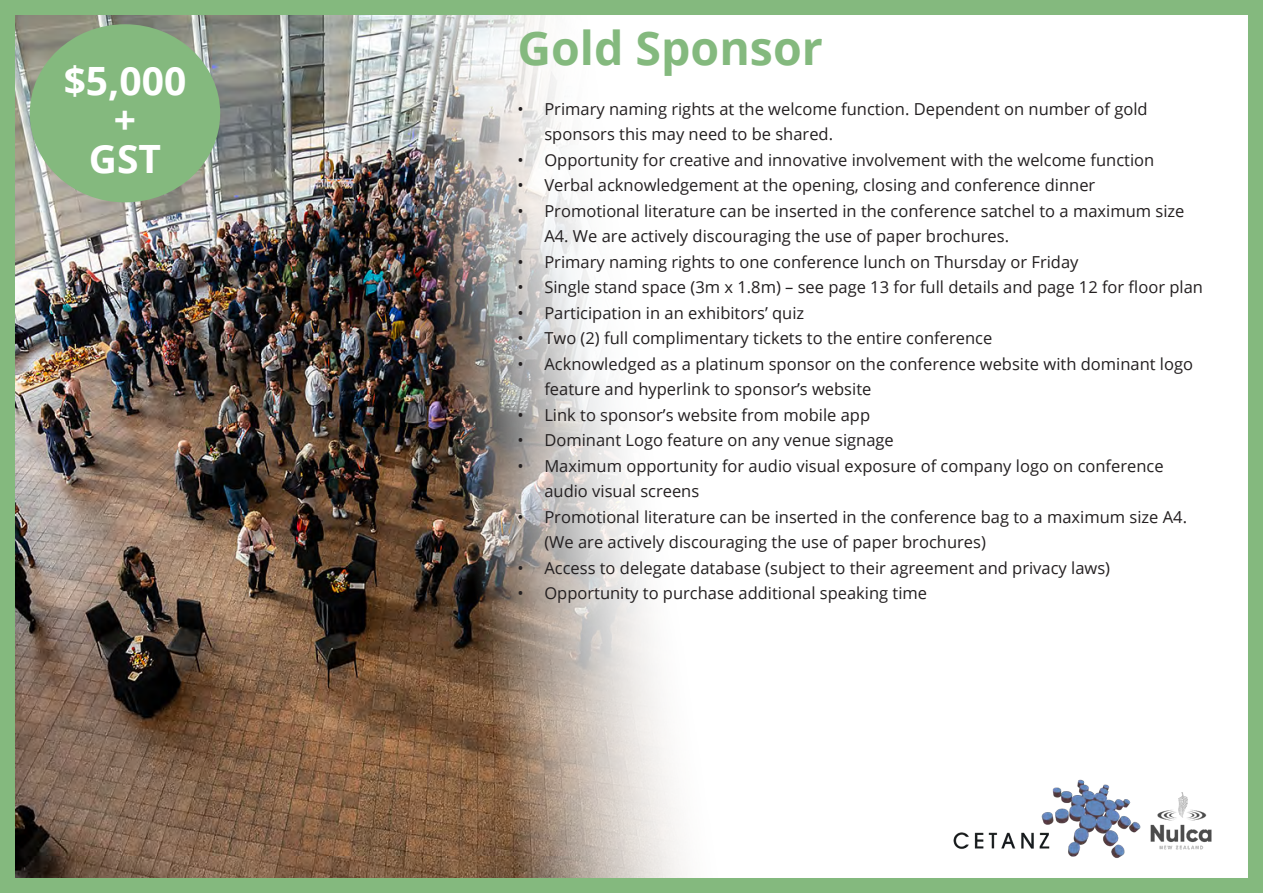
<style>
.page{position:relative;width:1263px;height:893px;background:#fff}
.page>*{position:absolute;margin:0;border:0;box-sizing:border-box;transform-origin:0 0}
.t1{font:700 46.5px "Open Sans";color:#84b97e}
.t2{font:700 39px "Open Sans";color:#fff}
.t3{font:16.5px/25.5px "Open Sans";color:#231f20}
</style>
<div class="page">
<img style="left:16px;top:16px;width:671px;height:861px">
<div style="left:0;top:0;width:1263px;height:893px;border:15px solid #84b97e"></div>
<div style="left:30px;top:24px;width:190px;height:178px;background:#84b97e;border-radius:50%"></div>
<img style="left:953px;top:779px;width:183px;height:79px">
<img style="left:1136px;top:792px;width:76px;height:58px">
<p class="t2" style="left:64px;top:53px;width:124px">$5,000</p>
<p class="t2" style="left:114px;top:92px;width:24px">+</p>
<p class="t2" style="left:89px;top:131px;width:74px">GST</p>
<p class="t1" style="left:517px;top:16px;width:307px">Gold Sponsor</p>
<p class="t3" style="left:544px;top:96px;width:605px;text-indent:-27px">• Primary naming rights at the welcome function. Dependent on number of gold sponsors this may need to be shared.</p>
<p class="t3" style="left:517px;top:147px;width:638px">• Opportunity for creative and innovative involvement with the welcome function</p>
<p class="t3" style="left:517px;top:172px;width:579px">• Verbal acknowledgement at the opening, closing and conference dinner</p>
<p class="t3" style="left:544px;top:198px;width:642px;text-indent:-27px">• Promotional literature can be inserted in the conference satchel to a maximum size<br>A4. We are actively discouraging the use of paper brochures.</p>
<p class="t3" style="left:517px;top:249px;width:563px">• Primary naming rights to one conference lunch on Thursday or Friday</p>
<p class="t3" style="left:517px;top:274px;width:687px">• Single stand space (3m x 1.8m) – see page 13 for full details and page 12 for floor plan</p>
<p class="t3" style="left:517px;top:300px;width:288px">• Participation in an exhibitors’ quiz</p>
<p class="t3" style="left:517px;top:325px;width:476px">• Two (2) full complimentary tickets to the entire conference</p>
<p class="t3" style="left:544px;top:351px;width:650px;text-indent:-27px">• Acknowledged as a platinum sponsor on the conference website with dominant logo feature and hyperlink to sponsor’s website</p>
<p class="t3" style="left:517px;top:402px;width:354px">• Link to sponsor’s website from mobile app</p>
<p class="t3" style="left:517px;top:427px;width:378px">• Dominant Logo feature on any venue signage</p>
<p class="t3" style="left:544px;top:453px;width:621px;text-indent:-27px">• Maximum opportunity for audio visual exposure of company logo on conference audio visual screens</p>
<p class="t3" style="left:544px;top:504px;width:644px;text-indent:-27px">• Promotional literature can be inserted in the conference bag to a maximum size A4. (We are actively discouraging the use of paper brochures)</p>
<p class="t3" style="left:517px;top:555px;width:594px">• Access to delegate database (subject to their agreement and privacy laws)</p>
<p class="t3" style="left:517px;top:580px;width:411px">• Opportunity to purchase additional speaking time</p>
</div>
